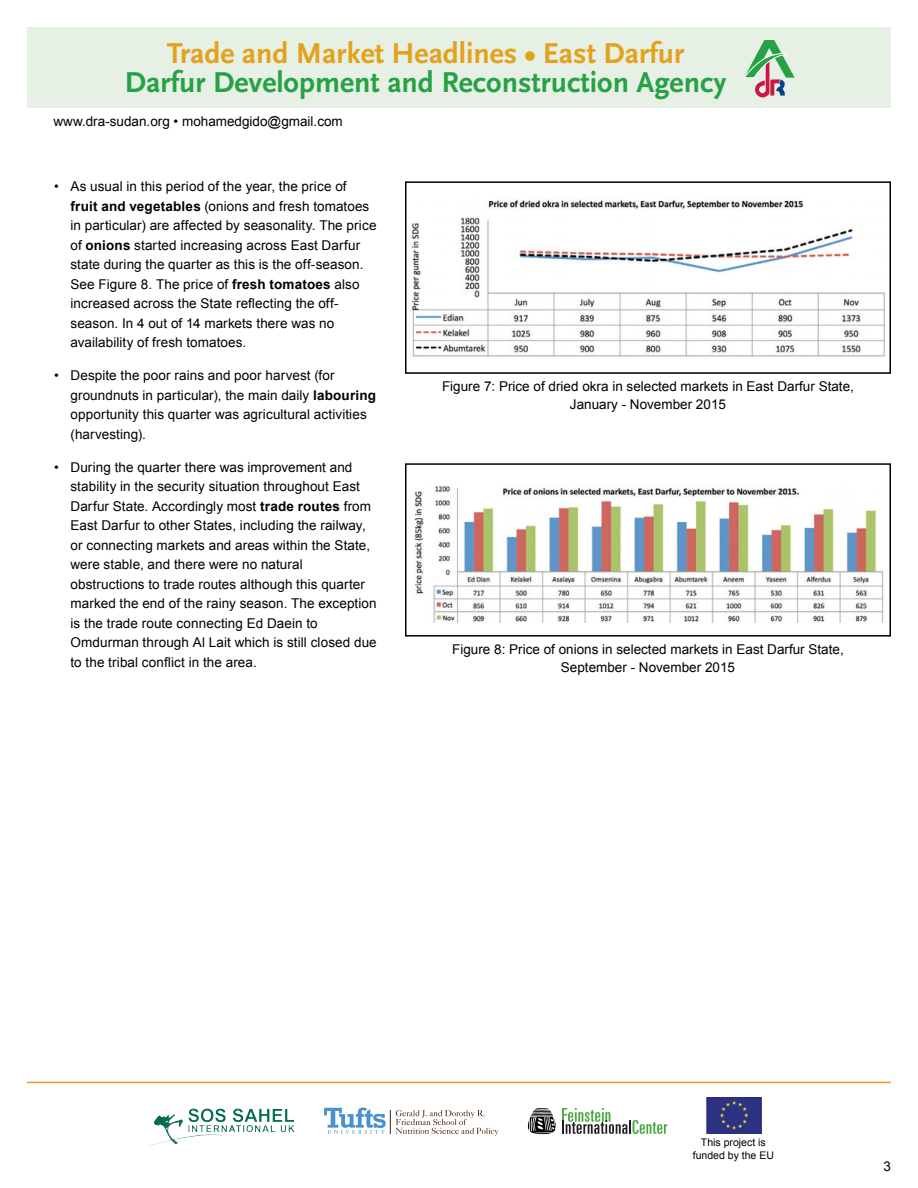
<style>
.page{position:relative;width:918px;height:1188px;background:#fff}
.page>*{position:absolute;margin:0;border:0;box-sizing:border-box;transform-origin:0 0}
.t1{font:700 30px "Scala Sans";color:#26a146}
.t2{font:700 30px "Scala Sans";color:#e4a11b}
.t3{font:13.5px/19.5px "Arial";letter-spacing:.005em;color:#000}
.t4{font:10.5px "Arial";color:#000}
.s1{font-weight:700}
</style>
<div class="page">
<div style="left:27px;top:27px;width:864px;height:81px;background:#e6f0e4"></div>
<hr style="left:27px;top:1082px;width:864px;height:1px;background:#e4a11b">
<svg style="left:744px;top:40px;width:51px;height:58px"></svg>
<div style="left:405px;top:181px;width:486px;height:193px;border:2px solid #000"></div>
<div style="left:405px;top:463px;width:486px;height:174px;border:2px solid #000"></div>
<img style="left:410px;top:198px;width:475px;height:159px">
<img style="left:414px;top:485px;width:470px;height:137px">
<img style="left:707px;top:1097px;width:54px;height:36px">
<img style="left:216px;top:1109px;width:27px;height:13px">
<svg style="left:562px;top:1108px;width:105px;height:26px"></svg>
<svg style="left:528px;top:1108px;width:28px;height:26px"></svg>
<svg style="left:324px;top:1108px;width:174px;height:28px"></svg>
<h1 class="t2" style="left:167px;top:37px;width:519px">Trade and Market Headlines • East Darfur</h1>
<h1 class="t1" style="left:125px;top:66px;width:603px">Darfur Development and Reconstruction Agency</h1>
<p class="t3" style="left:54px;top:112px;width:291px">www.dra-sudan.org • mohamedgido@gmail.com</p>
<p class="t3" style="left:70px;top:177px;width:308px;text-indent:-16px">• As usual in this period of the year, the price of <span class="s1">fruit and vegetables</span> (onions and fresh tomatoes in particular) are affected by seasonality. The price of <span class="s1">onions</span> started increasing across East Darfur state during the quarter as this is the off-season.<br>See Figure 8. The price of <span class="s1">fresh tomatoes</span> also increased across the State reflecting the off&shy;season. In 4 out of 14 markets there was no availability of fresh tomatoes.</p>
<p class="t3" style="left:70px;top:366px;width:307px;text-indent:-16px">• Despite the poor rains and poor harvest (for groundnuts in particular), the main daily <span class="s1">labouring </span>opportunity this quarter was agricultural activities (harvesting).</p>
<p class="t3" style="left:70px;top:457px;width:308px;text-indent:-16px">• During the quarter there was improvement and stability in the security situation throughout East Darfur State. Accordingly most <span class="s1">trade routes</span> from East Darfur to other States, including the railway, or connecting markets and areas within the State, were stable, and there were no natural obstructions to trade routes although this quarter marked the end of the rainy season. The exception is the trade route connecting Ed Daein to Omdurman through Al Lait which is still closed due to the tribal conflict in the area.</p>
<p class="t3" style="left:442px;top:378px;width:413px;line-height:18px;text-align:center">Figure 7: Price of dried okra in selected markets in East Darfur State,<br>January - November 2015</p>
<p class="t3" style="left:452px;top:640px;width:393px;line-height:18px;text-align:center">Figure 8: Price of onions in selected markets in East Darfur State,<br>September - November 2015</p>
<p class="t4" style="left:701px;top:1135px;width:66px">This project is</p>
<p class="t4" style="left:693px;top:1149px;width:83px">funded by the EU</p>
<p class="t3" style="left:883px;top:1156px;width:9px">3</p>
</div>
